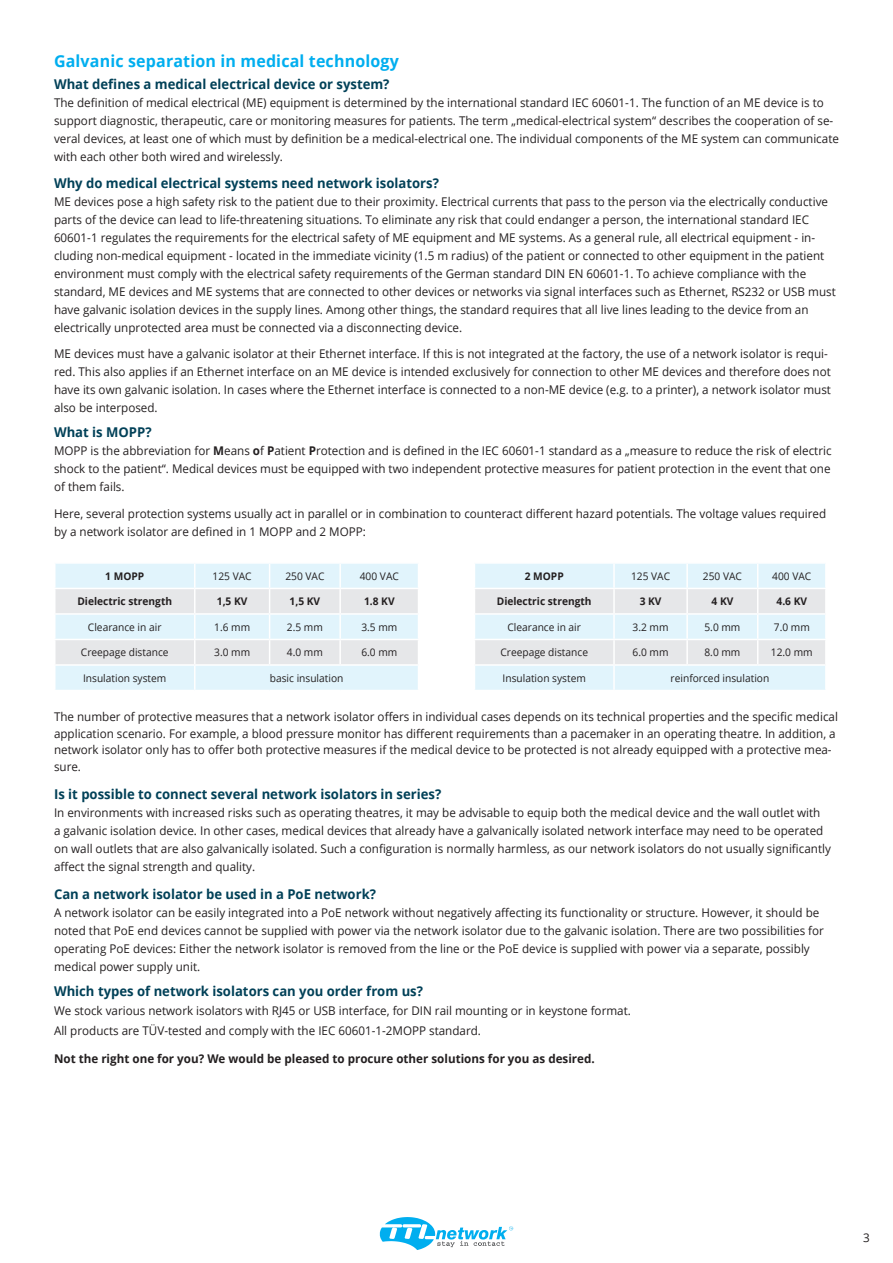
<style>
.page{position:relative;width:893px;height:1263px;background:#fff}
.page>*{position:absolute;margin:0;border:0;box-sizing:border-box;transform-origin:0 0}
.t1{font:700 16.5px "Open Sans";letter-spacing:.01em;color:#00aeef}
.t2{font:700 13.5px "Open Sans";color:#024158}
.t3{font:12px/18px "Open Sans";color:#231f20}
.t4{font:700 12px "Open Sans";color:#231f20}
.t5{font:10.5px "Open Sans";color:#231f20}
.t6{font:700 10.5px "Open Sans";color:#231f20}
.s1{font-weight:700}
</style>
<div class="page">
<svg style="left:380px;top:1217px;width:133px;height:33px"></svg>
<svg style="left:55px;top:564px;width:363px;height:126px;background:#e4eff5"></svg>
<svg style="left:475px;top:564px;width:350px;height:126px;background:#e4eff4"></svg>
<hr style="left:614px;top:664px;width:73px;height:2px;background:#fff">
<hr style="left:613px;top:666px;width:2px;height:24px;background:#fff">
<hr style="left:687px;top:664px;width:71px;height:2px;background:#fff">
<hr style="left:758px;top:664px;width:69px;height:2px;background:#fff">
<p class="t1" style="left:54px;top:49px;width:346px">Galvanic separation in medical technology</p>
<p class="t2" style="left:54px;top:74px;width:337px">What defines a medical electrical device or system?</p>
<p class="t3" style="left:54px;top:93px;width:786px">The definition of medical electrical (ME) equipment is determined by the international standard IEC 60601-1. The function of an ME device is to support diagnostic, therapeutic, care or monitoring measures for patients. The term „medical-electrical system“ describes the cooperation of se&shy;veral devices, at least one of which must by definition be a medical-electrical one. The individual components of the ME system can communicate with each other both wired and wirelessly.</p>
<p class="t2" style="left:54px;top:173px;width:386px">Why do medical electrical systems need network isolators?</p>
<p class="t3" style="left:54px;top:192px;width:783px">ME devices pose a high safety risk to the patient due to their proximity. Electrical currents that pass to the person via the electrically conductive parts of the device can lead to life-threatening situations. To eliminate any risk that could endanger a person, the international standard IEC 60601-1 regulates the requirements for the electrical safety of ME equipment and ME systems. As a general rule, all electrical equipment - in&shy;cluding non-medical equipment - located in the immediate vicinity (1.5 m radius) of the patient or connected to other equipment in the patient environment must comply with the electrical safety requirements of the German standard DIN EN 60601-1. To achieve compliance with the standard, ME devices and ME systems that are connected to other devices or networks via signal interfaces such as Ethernet, RS232 or USB must have galvanic isolation devices in the supply lines. Among other things, the standard requires that all live lines leading to the device from an electrically unprotected area must be connected via a disconnecting device.</p>
<p class="t3" style="left:54px;top:344px;width:778px">ME devices must have a galvanic isolator at their Ethernet interface. If this is not integrated at the factory, the use of a network isolator is requi&shy;red. This also applies if an Ethernet interface on an ME device is intended exclusively for connection to other ME devices and therefore does not have its own galvanic isolation. In cases where the Ethernet interface is connected to a non-ME device (e.g. to a printer), a network isolator must also be interposed.</p>
<p class="t2" style="left:54px;top:423px;width:99px">What is MOPP?</p>
<p class="t3" style="left:54px;top:441px;width:779px;text-align:justify">MOPP is the abbreviation for <span class="s1">M</span>eans <span class="s1">o</span>f <span class="s1">P</span>atient <span class="s1">P</span>rotection and is defined in the IEC 60601-1 standard as a „measure to reduce the risk of electric shock to the patient“. Medical devices must be equipped with two independent protective measures for patient protection in the event that one of them fails.</p>
<p class="t3" style="left:54px;top:504px;width:774px">Here, several protection systems usually act in parallel or in combination to counteract different hazard potentials. The voltage values required by a network isolator are defined in 1 MOPP and 2 MOPP:</p>
<p class="t6" style="left:105px;top:568px;width:40px">1 MOPP</p>
<p class="t5" style="left:213px;top:569px;width:41px">125 VAC</p>
<p class="t5" style="left:285px;top:569px;width:41px">250 VAC</p>
<p class="t5" style="left:360px;top:569px;width:41px">400 VAC</p>
<p class="t6" style="left:77px;top:594px;width:96px">Dielectric strength</p>
<p class="t6" style="left:217px;top:594px;width:32px">1,5 KV</p>
<p class="t6" style="left:290px;top:594px;width:32px">1,5 KV</p>
<p class="t6" style="left:364px;top:594px;width:32px">1.8 KV</p>
<p class="t5" style="left:88px;top:620px;width:75px">Clearance in air</p>
<p class="t5" style="left:214px;top:620px;width:37px">1.6 mm</p>
<p class="t5" style="left:287px;top:620px;width:37px">2.5 mm</p>
<p class="t5" style="left:361px;top:620px;width:37px">3.5 mm</p>
<p class="t5" style="left:81px;top:645px;width:89px">Creepage distance</p>
<p class="t5" style="left:214px;top:645px;width:37px">3.0 mm</p>
<p class="t5" style="left:287px;top:645px;width:37px">4.0 mm</p>
<p class="t5" style="left:361px;top:645px;width:37px">6.0 mm</p>
<p class="t5" style="left:83px;top:671px;width:85px">Insulation system</p>
<p class="t5" style="left:270px;top:671px;width:75px">basic insulation</p>
<p class="t6" style="left:525px;top:568px;width:40px">2 MOPP</p>
<p class="t5" style="left:631px;top:569px;width:41px">125 VAC</p>
<p class="t5" style="left:703px;top:569px;width:41px">250 VAC</p>
<p class="t5" style="left:772px;top:569px;width:41px">400 VAC</p>
<p class="t6" style="left:497px;top:594px;width:96px">Dielectric strength</p>
<p class="t6" style="left:640px;top:594px;width:23px">3 KV</p>
<p class="t6" style="left:711px;top:594px;width:23px">4 KV</p>
<p class="t6" style="left:776px;top:594px;width:32px">4.6 KV</p>
<p class="t5" style="left:507px;top:620px;width:75px">Clearance in air</p>
<p class="t5" style="left:633px;top:620px;width:37px">3.2 mm</p>
<p class="t5" style="left:704px;top:620px;width:37px">5.0 mm</p>
<p class="t5" style="left:774px;top:620px;width:37px">7.0 mm</p>
<p class="t5" style="left:500px;top:645px;width:89px">Creepage distance</p>
<p class="t5" style="left:633px;top:645px;width:37px">6.0 mm</p>
<p class="t5" style="left:704px;top:645px;width:37px">8.0 mm</p>
<p class="t5" style="left:771px;top:645px;width:43px">12.0 mm</p>
<p class="t5" style="left:503px;top:671px;width:85px">Insulation system</p>
<p class="t5" style="left:671px;top:671px;width:100px">reinforced insulation</p>
<p class="t3" style="left:54px;top:708px;width:785px;line-height:16.5px">The number of protective measures that a network isolator offers in individual cases depends on its technical properties and the specific medical application scenario. For example, a blood pressure monitor has different requirements than a pacemaker in an operating theatre. In addition, a network isolator only has to offer both protective measures if the medical device to be protected is not already equipped with a protective mea&shy;sure.</p>
<p class="t2" style="left:54px;top:784px;width:389px">Is it possible to connect several network isolators in series?</p>
<p class="t3" style="left:54px;top:803px;width:778px">In environments with increased risks such as operating theatres, it may be advisable to equip both the medical device and the wall outlet with<br>a galvanic isolation device. In other cases, medical devices that already have a galvanically isolated network interface may need to be operated on wall outlets that are also galvanically isolated. Such a configuration is normally harmless, as our network isolators do not usually significantly affect the signal strength and quality.</p>
<p class="t2" style="left:54px;top:884px;width:324px">Can a network isolator be used in a PoE network?</p>
<p class="t3" style="left:54px;top:903px;width:771px">A network isolator can be easily integrated into a PoE network without negatively affecting its functionality or structure. However, it should be noted that PoE end devices cannot be supplied with power via the network isolator due to the galvanic isolation. There are two possibilities for operating PoE devices: Either the network isolator is removed from the line or the PoE device is supplied with power via a separate, possibly medical power supply unit.</p>
<p class="t2" style="left:54px;top:981px;width:371px">Which types of network isolators can you order from us?</p>
<p class="t3" style="left:54px;top:1002px;width:578px">We stock various network isolators with RJ45 or USB interface, for DIN rail mounting or in keystone format.</p>
<p class="t3" style="left:54px;top:1021px;width:428px">All products are TÜV-tested and comply with the IEC 60601-1-2MOPP standard.</p>
<p class="t4" style="left:54px;top:1050px;width:542px">Not the right one for you? We would be pleased to procure other solutions for you as desired.</p>
<p class="t3" style="left:863px;top:1228px;width:8px">3</p>
</div>
